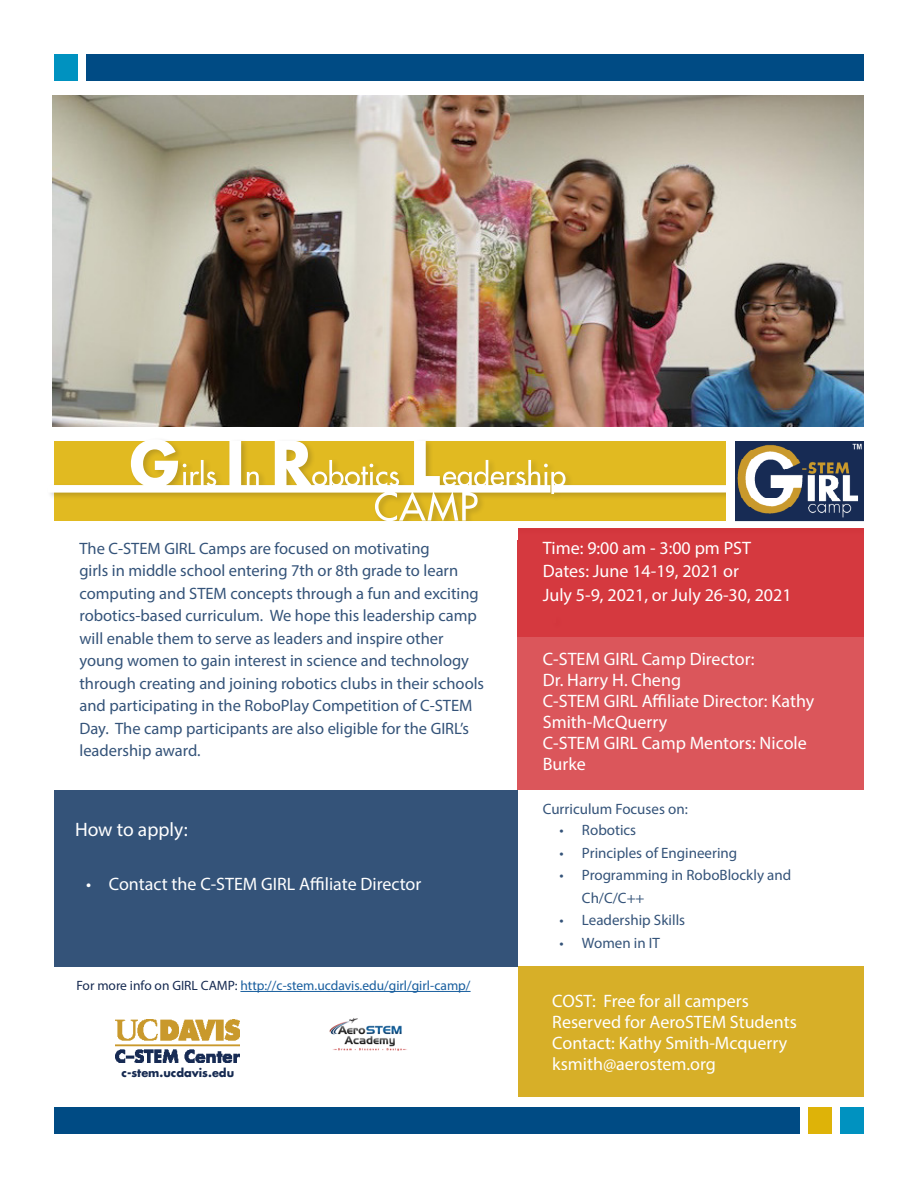
<style>
.page{position:relative;width:918px;height:1188px;background:#fff}
.page>*{position:absolute;margin:0;border:0;box-sizing:border-box;transform-origin:0 0}
.t1{font:19.5px "Myriad Pro";color:#fff}
.t2{font:18px/21px "Myriad Pro";color:#fff}
.t3{font:16.5px/22.5px "Myriad Pro";color:#345379}
.t4{font:15px/22.5px "Myriad Pro";color:#345379}
.t5{font:13.5px "Myriad Pro";color:#175d9e}
.t6{font:700 11.4px "Futura UC Davis";color:#162a51}
.s1{color:#162a51}
</style>
<div class="page">
<div style="left:54px;top:1107px;width:746px;height:27px;background:#004b84"></div>
<div style="left:86px;top:54px;width:778px;height:27px;background:#004b84"></div>
<div style="left:840px;top:1107px;width:24px;height:27px;background:#0092c0"></div>
<div style="left:54px;top:54px;width:24px;height:27px;background:#0092c0"></div>
<div style="left:808px;top:1107px;width:24px;height:27px;background:#deb308"></div>
<img style="left:53px;top:96px;width:811px;height:330px">
<img style="left:116px;top:1020px;width:123px;height:42px">
<div style="left:518px;top:967px;width:348px;height:130px;background:#d7af28"></div>
<img style="left:329px;top:1018px;width:78px;height:33px">
<svg style="left:50px;top:441px;width:814px;height:88px;fill:#e1ba21"></svg>
<div style="left:864px;top:0;width:53px;height:1188px;background:#fff"></div>
<div style="left:727px;top:436px;width:8px;height:87px;background:#fff"></div>
<hr style="left:240px;top:991px;width:231px;height:1px;background:#175d9e">
<div style="left:518px;top:529px;width:346px;height:261px;background:#d5393f"></div>
<div style="left:518px;top:637px;width:346px;height:153px;background:#db565b"></div>
<div style="left:54px;top:790px;width:464px;height:177px;background:#345379"></div>
<div style="left:51px;top:524px;width:467px;height:16px;background:#fff"></div>
<p class="t3" style="left:80px;top:537px;width:406px">The C-STEM GIRL Camps are focused on motivating<br>girls in middle school entering 7th or 8th grade to learn computing and STEM concepts through a fun and exciting robotics-based curriculum. We hope this leadership camp will enable them to serve as leaders and inspire other young women to gain interest in science and technology through creating and joining robotics clubs in their schools and participating in the RoboPlay Competition of C-STEM Day. The camp participants are also eligible for the GIRL’s leadership award.</p>
<p class="t1" style="left:75px;top:817px;width:114px">How to apply:</p>
<p class="t2" style="left:86px;top:873px;width:337px">• Contact the C-STEM GIRL Affiliate Director</p>
<p class="t5" style="left:76px;top:977px;width:396px"><span class="s1">For more info on GIRL CAMP:</span> http://c-stem.ucdavis.edu/girl/girl-camp/</p>
<p class="t6" style="left:122px;top:1065px;width:114px">c-stem.ucdavis.edu</p>
<p class="t2" style="left:543px;top:538px;width:210px">Time: 9:00 am - 3:00 pm PST</p>
<p class="t2" style="left:543px;top:559px;width:250px;line-height:24px">Dates: June 14-19, 2021 or<br>July 5-9, 2021, or July 26-30, 2021</p>
<p class="t2" style="left:543px;top:649px;width:213px">C-STEM GIRL Camp Director:</p>
<p class="t2" style="left:543px;top:670px;width:140px">Dr. Harry H. Cheng</p>
<p class="t2" style="left:543px;top:691px;width:273px">C-STEM GIRL Affiliate Director: Kathy<br>Smith-McQuerry</p>
<p class="t2" style="left:543px;top:733px;width:266px">C-STEM GIRL Camp Mentors: Nicole<br>Burke</p>
<p class="t4" style="left:543px;top:798px;width:147px">Curriculum Focuses on:</p>
<p class="t4" style="left:559px;top:819px;width:78px">• Robotics</p>
<p class="t4" style="left:559px;top:841px;width:179px">• Principles of Engineering</p>
<p class="t4" style="left:582px;top:864px;width:211px;text-indent:-22px">• Programming in RoboBlockly and<br>Ch/C/C++</p>
<p class="t4" style="left:559px;top:909px;width:127px">• Leadership Skills</p>
<p class="t4" style="left:559px;top:931px;width:102px">• Women in IT</p>
<p class="t2" style="left:552px;top:990px;width:198px">COST: Free for all campers</p>
<p class="t2" style="left:552px;top:1011px;width:246px">Reserved for AeroSTEM Students</p>
<p class="t2" style="left:552px;top:1032px;width:237px">Contact: Kathy Smith-Mcquerry</p>
<p class="t2" style="left:552px;top:1053px;width:165px">ksmith@aerostem.org</p>
</div>
